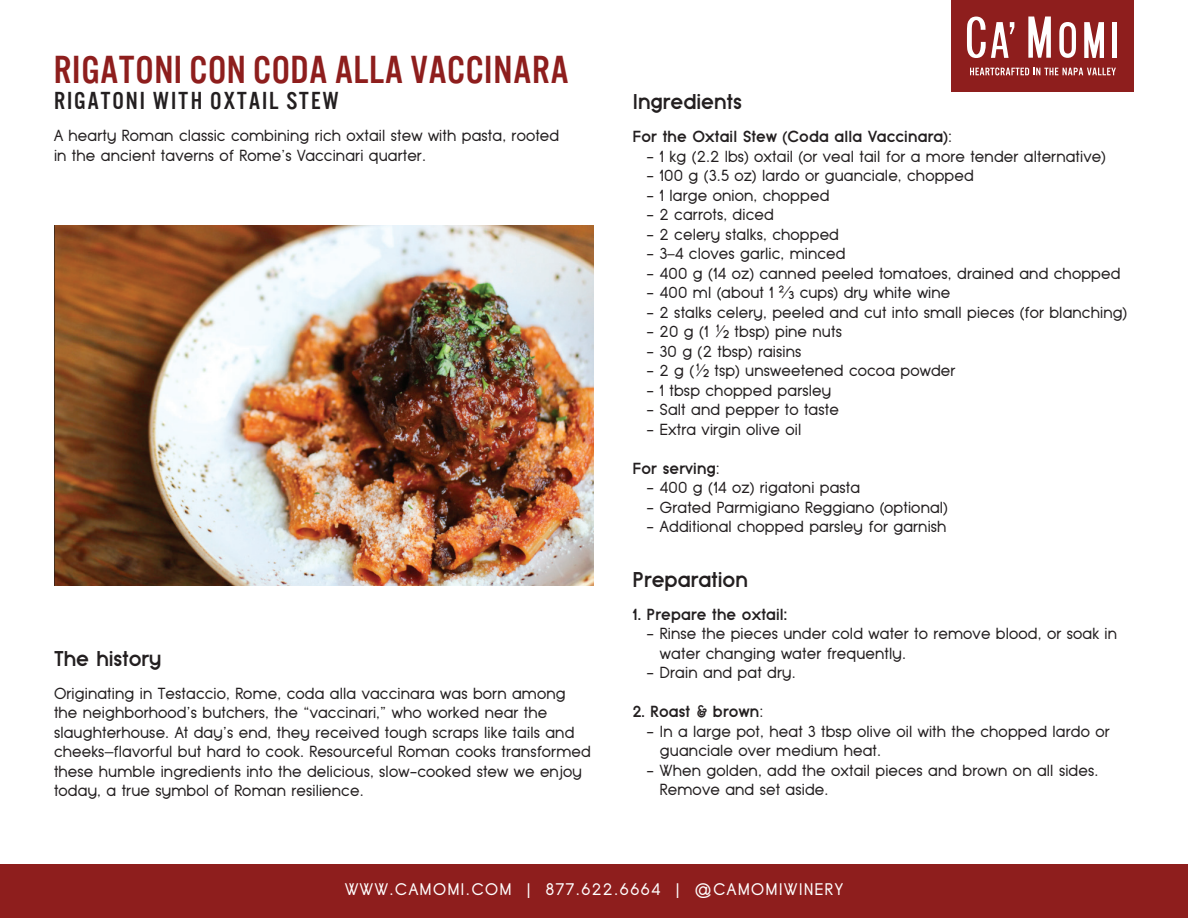
<style>
.page{position:relative;width:1188px;height:918px;background:#fff}
.page>*{position:absolute;margin:0;border:0;box-sizing:border-box;transform-origin:0 0}
.t1{font:40.5px "U.S.101";letter-spacing:.015em;color:#8e1e1d}
.t2{font:25.5px "U.S.101";letter-spacing:.075em;color:#231f20}
.t3{font:700 21px "Typo Grotesk";color:#231f20}
.t4{font:16.5px "Typo Grotesk";letter-spacing:.1em;color:#fff}
.t5{font:15.75px/19.5px "Typo Grotesk";letter-spacing:.01em;color:#231f20}
.t6{font:700 15.75px "Typo Grotesk";letter-spacing:.01em;color:#231f20}
.t7{font:700 13.5px "Typo Grotesk";color:#231f20}
.s1{font-weight:400}
.s2{font-weight:700}
</style>
<div class="page">
<div style="left:0;top:864px;width:1188px;height:54px;background:#8e1e1d"></div>
<div style="left:951px;top:0;width:183px;height:92px;background:#8e1e1d"></div>
<svg style="left:970px;top:68px;width:146px;height:7px"></svg>
<svg style="left:1028px;top:17px;width:23px;height:41px"></svg>
<svg style="left:967px;top:17px;width:47px;height:41px"></svg>
<hr style="left:1113px;top:22px;width:4px;height:36px;background:#fff">
<svg style="left:1084px;top:22px;width:20px;height:36px"></svg>
<svg style="left:1059px;top:22px;width:17px;height:36px"></svg>
<img style="left:54px;top:225px;width:540px;height:361px">
<h1 class="t1" style="left:54px;top:48px;width:516px">RIGATONI CON CODA ALLA VACCINARA</h1>
<h2 class="t2" style="left:54px;top:87px;width:286px">RIGATONI WITH OXTAIL STEW</h2>
<p class="t5" style="left:54px;top:126px;width:507px">A hearty Roman classic combining rich oxtail stew with pasta, rooted in the ancient taverns of Rome’s Vaccinari quarter.</p>
<h3 class="t3" style="left:54px;top:646px;width:109px">The history</h3>
<p class="t5" style="left:54px;top:684px;width:538px">Originating in Testaccio, Rome, coda alla vaccinara was born among the neighborhood’s butchers, the “vaccinari,” who worked near the slaughterhouse. At day’s end, they received tough scraps like tails and cheeks—flavorful but hard to cook. Resourceful Roman cooks transformed these humble ingredients into the delicious, slow-cooked stew we enjoy today, a true symbol of Roman resilience.</p>
<h3 class="t3" style="left:633px;top:90px;width:110px">Ingredients</h3>
<p class="t6" style="left:633px;top:128px;width:321px">For the Oxtail Stew (Coda alla Vaccinara)<span class="s1">:</span></p>
<p class="t5" style="left:646px;top:147px;width:461px">- 1 kg (2.2 lbs) oxtail (or veal tail for a more tender alternative)</p>
<p class="t5" style="left:646px;top:166px;width:329px">- 100 g (3.5 oz) lardo or guanciale, chopped</p>
<p class="t5" style="left:646px;top:186px;width:184px">- 1 large onion, chopped</p>
<p class="t5" style="left:646px;top:205px;width:129px">- 2 carrots, diced</p>
<p class="t5" style="left:646px;top:225px;width:194px">- 2 celery stalks, chopped</p>
<p class="t5" style="left:646px;top:244px;width:201px">- 3–4 cloves garlic, minced</p>
<p class="t5" style="left:646px;top:264px;width:476px">- 400 g (14 oz) canned peeled tomatoes, drained and chopped</p>
<p class="t5" style="left:646px;top:283px;width:129px">- 400 ml (about 1</p>
<p class="t7" style="left:779px;top:277px;width:7px">₂</p>
<p class="t5" style="left:784px;top:283px;width:168px"><span class="s2">⁄</span><sup>₃</sup> cups) dry white wine</p>
<p class="t5" style="left:646px;top:303px;width:482px">- 2 stalks celery, peeled and cut into small pieces (for blanching)</p>
<p class="t5" style="left:646px;top:322px;width:64px">- 20 g (1</p>
<p class="t7" style="left:716px;top:316px;width:4px">₁</p>
<p class="t5" style="left:719px;top:322px;width:124px"><span class="s2">⁄</span><sup>₂</sup> tbsp) pine nuts</p>
<p class="t5" style="left:646px;top:342px;width:156px">- 30 g (2 tbsp) raisins</p>
<p class="t5" style="left:646px;top:361px;width:310px">- 2 g ( <span class="s2">⁄</span><sup>₂</sup> tsp) unsweetened cocoa powder</p>
<p class="t7" style="left:696px;top:355px;width:4px">₁</p>
<p class="t5" style="left:646px;top:381px;width:186px">- 1 tbsp chopped parsley</p>
<p class="t5" style="left:646px;top:400px;width:194px">- Salt and pepper to taste</p>
<p class="t5" style="left:646px;top:420px;width:156px">- Extra virgin olive oil</p>
<p class="t6" style="left:633px;top:459px;width:88px">For serving<span class="s1">:</span></p>
<p class="t5" style="left:646px;top:478px;width:215px">- 400 g (14 oz) rigatoni pasta</p>
<p class="t5" style="left:646px;top:498px;width:303px">- Grated Parmigiano Reggiano (optional)</p>
<p class="t5" style="left:646px;top:517px;width:302px">- Additional chopped parsley for garnish</p>
<h3 class="t3" style="left:633px;top:567px;width:117px">Preparation</h3>
<p class="t6" style="left:633px;top:605px;width:156px">1. Prepare the oxtail:</p>
<p class="t5" style="left:660px;top:624px;width:459px;text-indent:-13px">- Rinse the pieces under cold water to remove blood, or soak in water changing water frequently.</p>
<p class="t5" style="left:646px;top:663px;width:151px">- Drain and pat dry.</p>
<p class="t6" style="left:633px;top:703px;width:132px">2. Roast &amp; brown<span class="s1">:</span></p>
<p class="t5" style="left:660px;top:722px;width:451px;text-indent:-13px">- In a large pot, heat 3 tbsp olive oil with the chopped lardo or guanciale over medium heat.</p>
<p class="t5" style="left:660px;top:761px;width:440px;text-indent:-13px">- When golden, add the oxtail pieces and brown on all sides.<br>Remove and set aside.</p>
<p class="t4" style="left:345px;top:880px;width:499px">WWW.CAMOMI.COM | 877.622.6664 | @CAMOMIWINERY</p>
</div>
